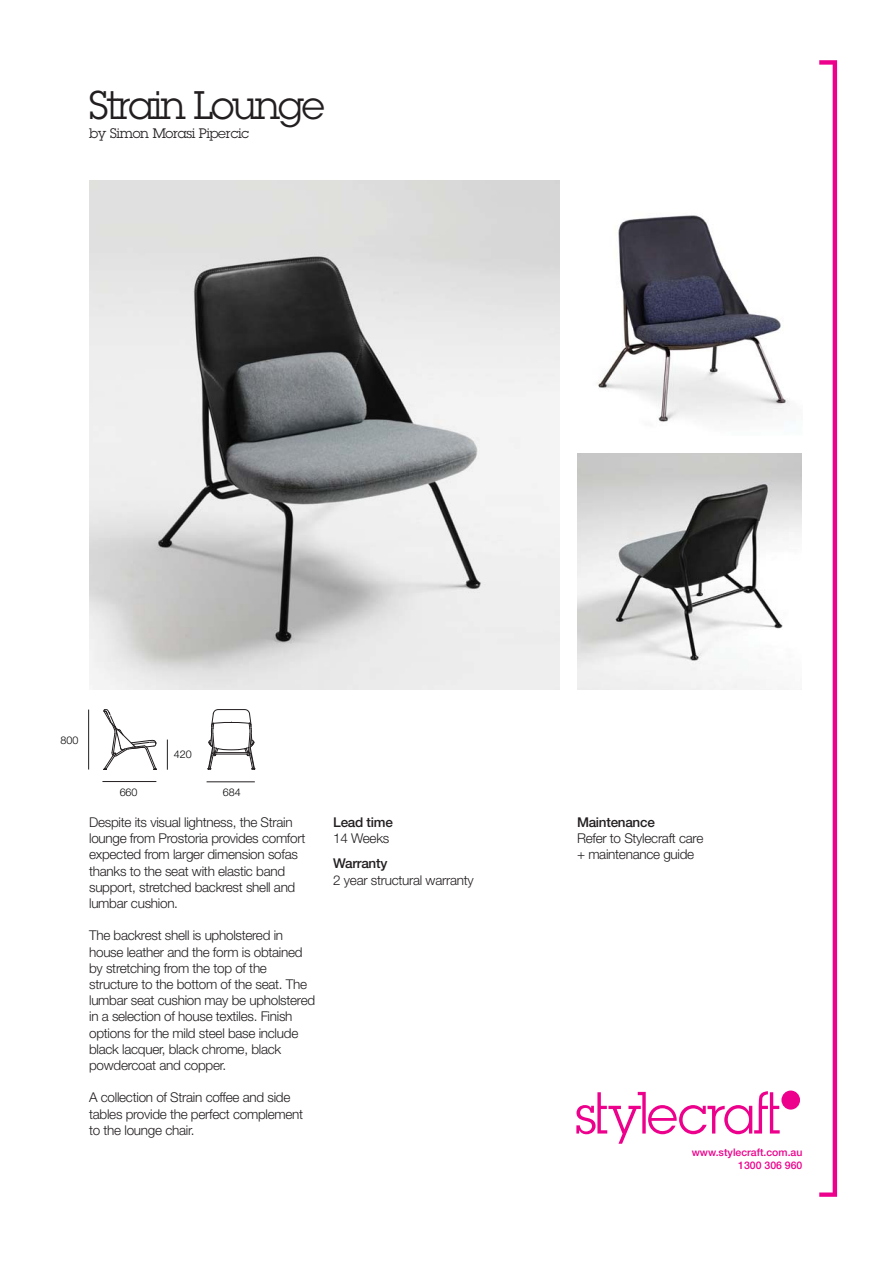
<style>
.page{position:relative;width:893px;height:1263px;background:#fff}
.page>*{position:absolute;margin:0;border:0;box-sizing:border-box;transform-origin:0 0}
.t1{font:39px "Lubalin Graph Std";letter-spacing:-.055em;color:#231f20}
.t2{font:300 13.5px/16.2px "Helvetica Neue LT Std";letter-spacing:-.02em;color:#231f20}
.t3{font:500 13.5px "Helvetica Neue LT Std";letter-spacing:-.02em;color:#231f20}
.t4{font:13.5px "Lubalin Graph Std";letter-spacing:-.02em;color:#231f20}
.t5{font:300 10.65px "Helvetica Neue LT Std";color:#020303}
.t6{font:500 10.5px/12.6px "Helvetica Neue LT Std";color:#ec008c;text-align:right}
</style>
<div class="page">
<svg style="left:819px;top:60px;width:18px;height:1137px"></svg>
<div style="left:781px;top:1091px;width:19px;height:19px;background:#ec008c;border-radius:50%"></div>
<svg style="left:576px;top:1091px;width:204px;height:53px"></svg>
<img style="left:89px;top:180px;width:470px;height:510px">
<img style="left:598px;top:215px;width:192px;height:207px">
<img style="left:577px;top:453px;width:225px;height:237px">
<svg style="left:208px;top:709px;width:48px;height:61px"></svg>
<svg style="left:103px;top:709px;width:54px;height:61px"></svg>
<hr style="left:88px;top:710px;width:1px;height:60px;background:#231f20">
<hr style="left:167px;top:740px;width:1px;height:30px;background:#231f20">
<hr style="left:102px;top:781px;width:54px;height:1px;background:#231f20">
<hr style="left:207px;top:782px;width:48px;height:1px;background:#231f20">
<h1 class="t1" style="left:89px;top:83px;width:237px">Strain Lounge</h1>
<p class="t4" style="left:89px;top:125px;width:161px">by Simon Morasi Pipercic</p>
<p class="t5" style="left:60px;top:736px;width:19px">800</p>
<p class="t5" style="left:174px;top:750px;width:19px">420</p>
<p class="t5" style="left:120px;top:788px;width:19px">660</p>
<p class="t5" style="left:223px;top:788px;width:19px">684</p>
<p class="t2" style="left:89px;top:815px;width:218px">Despite its visual lightness, the Strain lounge from Prostoria provides comfort expected from larger dimension sofas thanks to the seat with elastic band support, stretched backrest shell and lumbar cushion.</p>
<p class="t2" style="left:89px;top:929px;width:227px">The backrest shell is upholstered in house leather and the form is obtained by stretching from the top of the structure to the bottom of the seat. The lumbar seat cushion may be upholstered in a selection of house textiles. Finish options for the mild steel base include black lacquer, black chrome, black powdercoat and copper.</p>
<p class="t2" style="left:89px;top:1091px;width:215px">A collection of Strain coffee and side tables provide the perfect complement to the lounge chair.</p>
<p class="t3" style="left:333px;top:815px;width:61px">Lead time</p>
<p class="t2" style="left:333px;top:832px;width:58px">14 Weeks</p>
<p class="t3" style="left:333px;top:856px;width:56px">Warranty</p>
<p class="t2" style="left:333px;top:873px;width:142px">2 year structural warranty</p>
<p class="t3" style="left:577px;top:815px;width:79px">Maintenance</p>
<p class="t2" style="left:577px;top:832px;width:128px">Refer to Stylecraft care + maintenance guide</p>
<p class="t6" style="left:692px;top:1146px;width:112px">www.stylecraft.com.au<br>1300 306 960</p>
</div>
